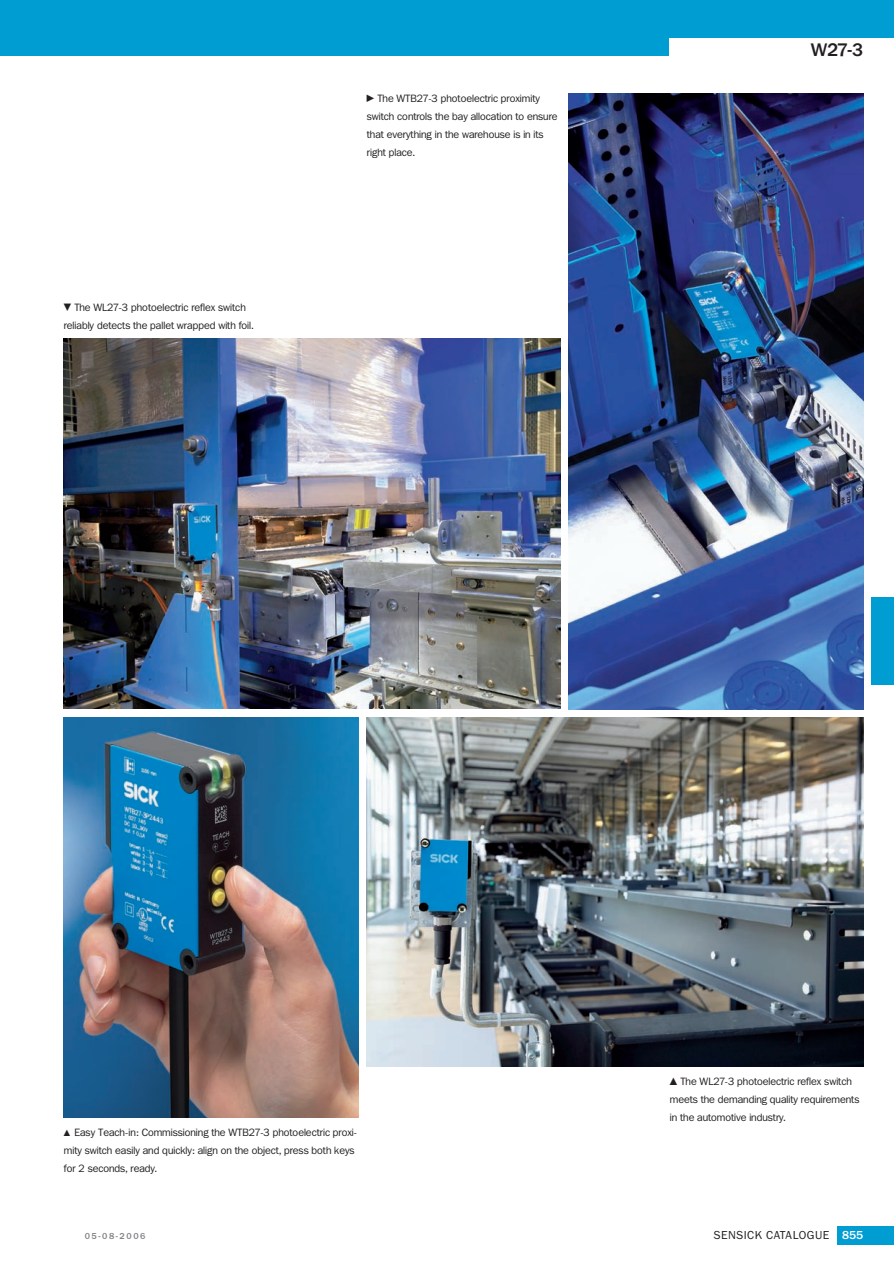
<style>
.page{position:relative;width:894px;height:1265px;background:#fff}
.page>*{position:absolute;margin:0;border:0;box-sizing:border-box;transform-origin:0 0}
.t1{font:500 18px "Franklin ITCBQ";color:#231f20}
.t2{font:12px "SICK Franklin";letter-spacing:.04em;color:#231f20}
.t3{font:10.5px/18px "Franklin ITCBQ";color:#231f20}
.t4{font:500 9px "SICK Franklin";letter-spacing:.175em;color:#808285}
.s1{font-family:"Spe Num Mat"}
.s2{font-family:"Spe Num Mat";font-size:9px}
.s3{font-weight:500;color:#fff}
</style>
<div class="page">
<img style="left:0;top:0;width:894px;height:1245px">
<p class="t3" style="left:64px;top:299px;width:191px"><span class="s1">B</span> The WL27-3 photoelectric reflex switch reliably detects the pallet wrapped with foil.</p>
<p class="t3" style="left:367px;top:90px;width:192px"><span class="s1">N</span> The WTB27-3 photoelectric proximity switch controls the bay allocation to ensure that everything in the warehouse is in its right place.</p>
<h1 class="t1" style="left:811px;top:43px;width:54px">W27-3</h1>
<p class="t3" style="left:64px;top:1123px;width:295px"><span class="s2">V</span> Easy Teach-in: Commissioning the WTB27-3 photoelectric proxi&shy;mity switch easily and quickly: align on the object, press both keys for 2 seconds, ready.</p>
<p class="t3" style="left:670px;top:1072px;width:191px"><span class="s1">V</span> The WL27-3 photoelectric reflex switch meets the demanding quality requirements in the automotive industry.</p>
<p class="t4" style="left:85px;top:1232px;width:62px">05-08-2006</p>
<p class="t2" style="left:714px;top:1230px;width:151px">SENSICK CATALOGUE <span class="s3">855</span></p>
</div>
